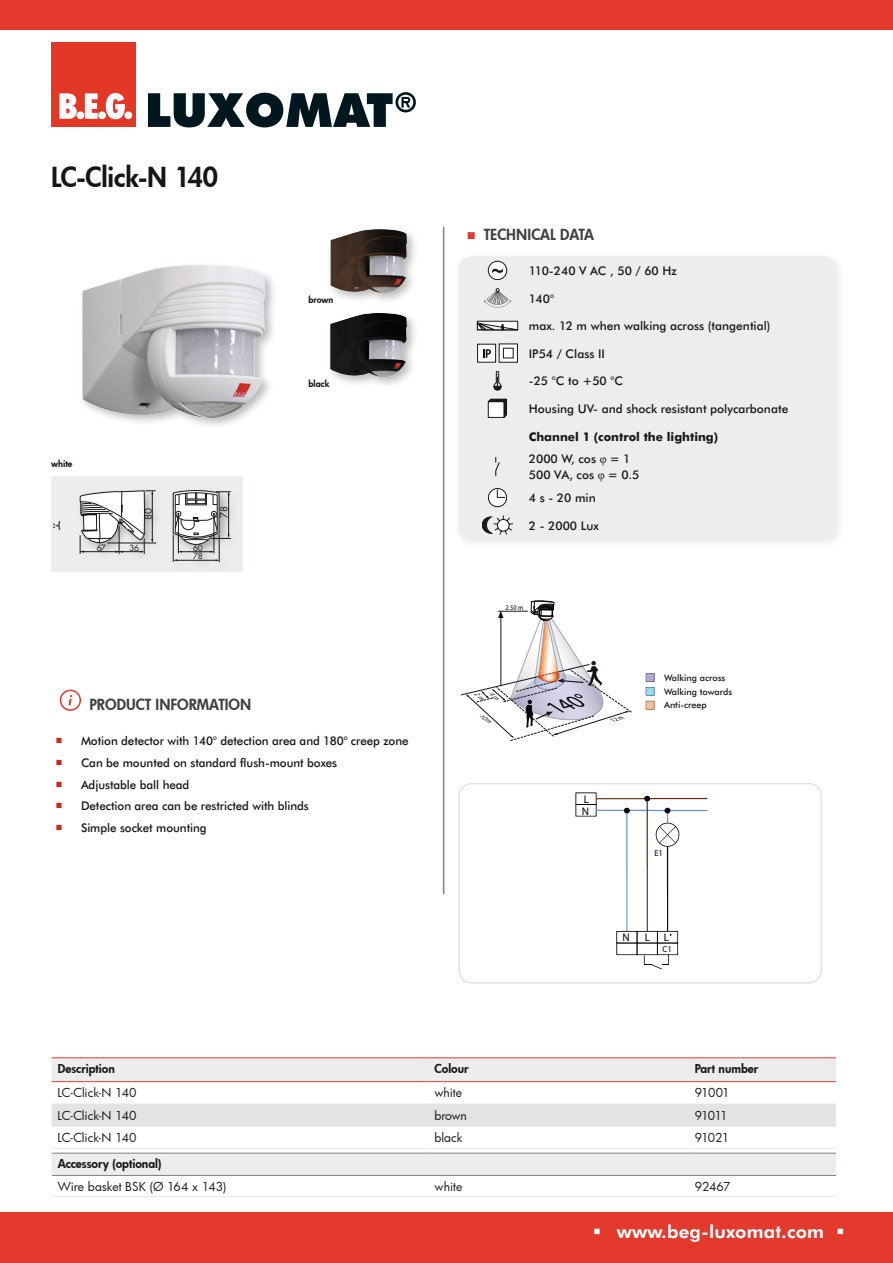
<style>
.page{position:relative;width:893px;height:1263px;background:#fff}
.page>*{position:absolute;margin:0;border:0;box-sizing:border-box;transform-origin:0 0}
.t1{font:800 27px "Futura";color:#151616}
.t2{font:italic 20.25px "Frutiger";color:#000}
.t3{font:800 18px "Futura BT";letter-spacing:.01em;color:#fff}
.t4{font:800 15px "Futura";color:#414140}
.t5{font:500 12px/22.6px "Futura BT";letter-spacing:-.005em;color:#151616}
.t6{font:12px/22.4px "Futura";letter-spacing:-.005em;color:#151616}
.t7{font:700 12px/22.4px "Futura BT";color:#151616}
.t8{font:800 12px "Futura";color:#151616}
.t9{font:11.1px/11.7px "Myriad Pro";color:#020307}
.t10{font:9.45px "Futura";color:#181818}
.t11{font:500 9px/13.8px "Futura BT";color:#151616}
.t12{font:800 9px "Futura";color:#151616}
.t13{font:800 9px "Futura";color:#151616;scale:.96 1}
.t14{font:8.7px "Myriad Pro";color:#020307}
.t15{font:8.4px "Futura";letter-spacing:-.05em;color:#181818}
.t16{font:7.05px "Frutiger";color:#000;scale:.9 1}
.s1{font-family:"Minion Pro";font-weight:400;font-size:18px;color:#cb2b1e}
.s2{color:#e4392d}
.s3{font-weight:500}
.s4{font-family:"Times New Roman";font-weight:400}
.s5{font-weight:800}
</style>
<div class="page">
<div style="left:0;top:1212px;width:893px;height:51px;background:#e4392d"></div>
<div style="left:0;top:0;width:893px;height:30px;background:#e4392d"></div>
<div style="left:452px;top:250px;width:394px;height:301px;background:#fbfbfb"></div>
<div style="left:458px;top:257px;width:378px;height:283px;background:#eceded;border-radius:13px"></div>
<div style="left:488px;top:261px;width:19px;height:19px;background:#fff;border-radius:50%"></div>
<div style="left:488px;top:261px;width:19px;height:19px;border:1px solid #171818;border-radius:50%"></div>
<svg style="left:492px;top:269px;width:11px;height:4px"></svg>
<svg style="left:484px;top:288px;width:27px;height:19px"></svg>
<svg style="left:477px;top:321px;width:41px;height:9px"></svg>
<div style="left:478px;top:344px;width:18px;height:18px;background:#fff"></div>
<div style="left:477px;top:344px;width:19px;height:19px;border:1px solid #171818"></div>
<svg style="left:483px;top:349px;width:8px;height:9px"></svg>
<svg style="left:501px;top:346px;width:15px;height:15px"></svg>
<div style="left:499px;top:344px;width:19px;height:19px;border:1px solid #171818"></div>
<div style="left:503px;top:348px;width:10px;height:10px;background:#fff"></div>
<div style="left:503px;top:348px;width:10px;height:10px;border:1px solid #171818"></div>
<svg style="left:494px;top:371px;width:7px;height:19px"></svg>
<svg style="left:488px;top:399px;width:19px;height:19px"></svg>
<div style="left:488px;top:402px;width:16px;height:15px;background:#fff"></div>
<div style="left:488px;top:401px;width:16px;height:17px;border:1px solid #171818"></div>
<svg style="left:495px;top:457px;width:5px;height:19px"></svg>
<svg style="left:488px;top:488px;width:19px;height:19px"></svg>
<div style="left:488px;top:488px;width:19px;height:19px;border:1px solid #171818;border-radius:50%"></div>
<svg style="left:497px;top:489px;width:8px;height:9px"></svg>
<svg style="left:482px;top:515px;width:31px;height:20px"></svg>
<svg style="left:646px;top:673px;width:8px;height:22px"></svg>
<svg style="left:646px;top:701px;width:8px;height:8px"></svg>
<svg style="left:575px;top:792px;width:132px;height:177px"></svg>
<div style="left:458px;top:783px;width:364px;height:200px;border:2px solid #e3e3e3;border-radius:13px"></div>
<div style="left:327px;top:226px;width:92px;height:79px;background:#151616;opacity:.3"></div>
<img style="left:330px;top:229px;width:77px;height:64px">
<div style="left:327px;top:309px;width:92px;height:80px;background:#151616;opacity:.3"></div>
<img style="left:330px;top:313px;width:77px;height:64px">
<img style="left:82px;top:265px;width:192px;height:161px">
<svg style="left:51px;top:476px;width:192px;height:96px"></svg>
<hr style="left:214px;top:514px;width:1px;height:39px;background:#181818">
<hr style="left:178px;top:514px;width:1px;height:39px;background:#181818">
<svg style="left:60px;top:690px;width:20px;height:20px"></svg>
<div style="left:60px;top:689px;width:21px;height:22px;border:2px solid #e4392d;border-radius:50%"></div>
<svg style="left:69px;top:695px;width:3px;height:10px"></svg>
<div style="left:52px;top:1058px;width:784px;height:23px;background:#eceded"></div>
<svg style="left:52px;top:1082px;width:784px;height:1px"></svg>
<div style="left:52px;top:1104px;width:784px;height:22px;background:#e3e3e3"></div>
<hr style="left:52px;top:1057px;width:377px;height:1px;background:#e4392d">
<hr style="left:429px;top:1057px;width:260px;height:1px;background:#e4392d">
<hr style="left:689px;top:1057px;width:147px;height:1px;background:#e4392d">
<hr style="left:52px;top:1081px;width:377px;height:1px;background:#e4392d">
<hr style="left:429px;top:1081px;width:260px;height:1px;background:#e4392d">
<hr style="left:689px;top:1081px;width:147px;height:1px;background:#e4392d">
<hr style="left:52px;top:1103px;width:377px;height:1px;background:#e6e7e7">
<hr style="left:429px;top:1103px;width:260px;height:1px;background:#e6e7e7">
<hr style="left:689px;top:1103px;width:147px;height:1px;background:#e6e7e7">
<hr style="left:52px;top:1126px;width:377px;height:1px;background:#e6e7e7">
<hr style="left:429px;top:1126px;width:260px;height:1px;background:#e6e7e7">
<hr style="left:689px;top:1126px;width:147px;height:1px;background:#e6e7e7">
<hr style="left:52px;top:1148px;width:377px;height:1px;background:#e6e7e7">
<hr style="left:429px;top:1148px;width:260px;height:1px;background:#e6e7e7">
<hr style="left:689px;top:1148px;width:147px;height:1px;background:#e6e7e7">
<div style="left:52px;top:1154px;width:784px;height:21px;background:#eceded"></div>
<hr style="left:52px;top:1196px;width:377px;height:1px;background:#e6e7e7">
<hr style="left:429px;top:1196px;width:260px;height:1px;background:#e6e7e7">
<hr style="left:689px;top:1196px;width:147px;height:1px;background:#e6e7e7">
<hr style="left:52px;top:1153px;width:377px;height:1px;background:#818281">
<hr style="left:429px;top:1153px;width:260px;height:1px;background:#818281">
<hr style="left:689px;top:1153px;width:147px;height:1px;background:#818281">
<hr style="left:52px;top:1175px;width:377px;height:1px;background:#818281">
<hr style="left:429px;top:1175px;width:260px;height:1px;background:#818281">
<hr style="left:689px;top:1175px;width:147px;height:1px;background:#818281">
<div style="left:51px;top:43px;width:85px;height:84px;background:#e33728"></div>
<svg style="left:59px;top:93px;width:18px;height:26px"></svg>
<div style="left:77px;top:111px;width:7px;height:8px;background:#fff;border-radius:50%"></div>
<svg style="left:85px;top:93px;width:13px;height:26px"></svg>
<div style="left:98px;top:111px;width:8px;height:8px;background:#fff;border-radius:50%"></div>
<svg style="left:106px;top:93px;width:19px;height:26px"></svg>
<div style="left:124px;top:111px;width:8px;height:8px;background:#fff;border-radius:50%"></div>
<svg style="left:148px;top:92px;width:268px;height:35px"></svg>
<hr style="left:443px;top:227px;width:1px;height:667px;background:#818281">
<svg style="left:461px;top:600px;width:171px;height:141px"></svg>
<p class="t1" style="left:51px;top:159px;width:168px">LC-Click-N 140</p>
<p class="t12" style="left:51px;top:457px;width:23px">white</p>
<p class="t13" style="left:53px;top:518px;width:9px">:-(</p>
<p class="t10" style="left:142px;top:520px;width:13px;rotate:-90deg">80</p>
<p class="t15" style="left:97px;top:542px;width:11px">67</p>
<p class="t15" style="left:130px;top:542px;width:11px">36</p>
<p class="t15" style="left:193px;top:542px;width:11px">60</p>
<p class="t15" style="left:193px;top:550px;width:11px">78</p>
<p class="t10" style="left:218px;top:517px;width:13px;rotate:-90deg">78</p>
<p class="t12" style="left:308px;top:293px;width:26px">brown</p>
<p class="t12" style="left:308px;top:377px;width:22px">black</p>
<p class="t4" style="left:89px;top:694px;width:163px">PRODUCT INFORMATION</p>
<p class="t5" style="left:55px;top:730px;width:355px"><span class="s1">■</span> Motion detector with 140° detection area and 180° creep zone</p>
<p class="t5" style="left:55px;top:751px;width:283px"><span class="s1">■</span> Can be mounted on standard flush-mount boxes</p>
<p class="t5" style="left:55px;top:773px;width:135px"><span class="s1">■</span> Adjustable ball head</p>
<p class="t5" style="left:55px;top:794px;width:255px"><span class="s1">■</span> Detection area can be restricted with blinds</p>
<p class="t5" style="left:55px;top:816px;width:153px"><span class="s1">■</span> Simple socket mounting</p>
<p class="t4" style="left:467px;top:224px;width:129px"><span class="s2">■</span> TECHNICAL DATA</p>
<p class="t5" style="left:529px;top:259px;width:150px">110-240 V AC , 50 / 60 Hz</p>
<p class="t5" style="left:529px;top:287px;width:27px">140°</p>
<p class="t5" style="left:529px;top:314px;width:243px">max. 12 m when walking across (tangential)</p>
<p class="t5" style="left:529px;top:342px;width:78px">IP54 / Class II</p>
<p class="t5" style="left:529px;top:369px;width:96px">-25 °C to +50 °C</p>
<p class="t5" style="left:529px;top:397px;width:261px">Housing UV- and shock resistant polycarbonate</p>
<p class="t7" style="left:529px;top:425px;width:191px">Channel 1 (control the lighting)<br><span class="s3">2000 W, cos</span> <span class="s4">φ</span> <span class="s3">= 1</span></p>
<p class="t5" style="left:529px;top:464px;width:112px">500 VA, cos <span class="s4">φ</span> = 0.5<br>4 s - 20 min</p>
<p class="t5" style="left:529px;top:514px;width:72px">2 - 2000 Lux</p>
<p class="t16" style="left:506px;top:603px;width:21px">2.50 m</p>
<p class="t2" style="left:552px;top:696px;width:39px;rotate:-17deg">140°</p>
<p class="t9" style="left:582px;top:793px;width:9px">L<br>N</p>
<p class="t11" style="left:664px;top:670px;width:70px">Walking across<br>Walking towards<br>Anti-creep</p>
<p class="t14" style="left:654px;top:848px;width:10px">E1</p>
<p class="t9" style="left:623px;top:932px;width:9px">N</p>
<p class="t9" style="left:645px;top:932px;width:26px">L L</p>
<p class="t14" style="left:662px;top:944px;width:11px">C1</p>
<p class="t8" style="left:58px;top:1060px;width:59px">Description</p>
<p class="t8" style="left:435px;top:1060px;width:36px">Colour</p>
<p class="t8" style="left:695px;top:1060px;width:65px">Part number</p>
<p class="t6" style="left:58px;top:1081px;width:81px">LC-Click-N 140</p>
<p class="t6" style="left:435px;top:1081px;width:29px">white</p>
<p class="t6" style="left:695px;top:1081px;width:36px">91001</p>
<p class="t6" style="left:58px;top:1104px;width:81px">LC-Click-N 140</p>
<p class="t6" style="left:435px;top:1104px;width:34px">brown</p>
<p class="t6" style="left:695px;top:1104px;width:34px">91011</p>
<p class="t6" style="left:58px;top:1126px;width:81px">LC-Click-N 140</p>
<p class="t6" style="left:435px;top:1126px;width:29px">black</p>
<p class="t6" style="left:695px;top:1126px;width:36px">91021</p>
<p class="t6" style="left:58px;top:1152px;width:170px"><span class="s5">Accessory (optional)<br></span>Wire basket BSK (Ø 164 x 143)</p>
<p class="t6" style="left:435px;top:1175px;width:29px">white</p>
<p class="t6" style="left:695px;top:1175px;width:37px">92467</p>
<h3 class="t3" style="left:593px;top:1221px;width:253px">▪ www.beg-luxomat.com ▪</h3>
</div>
